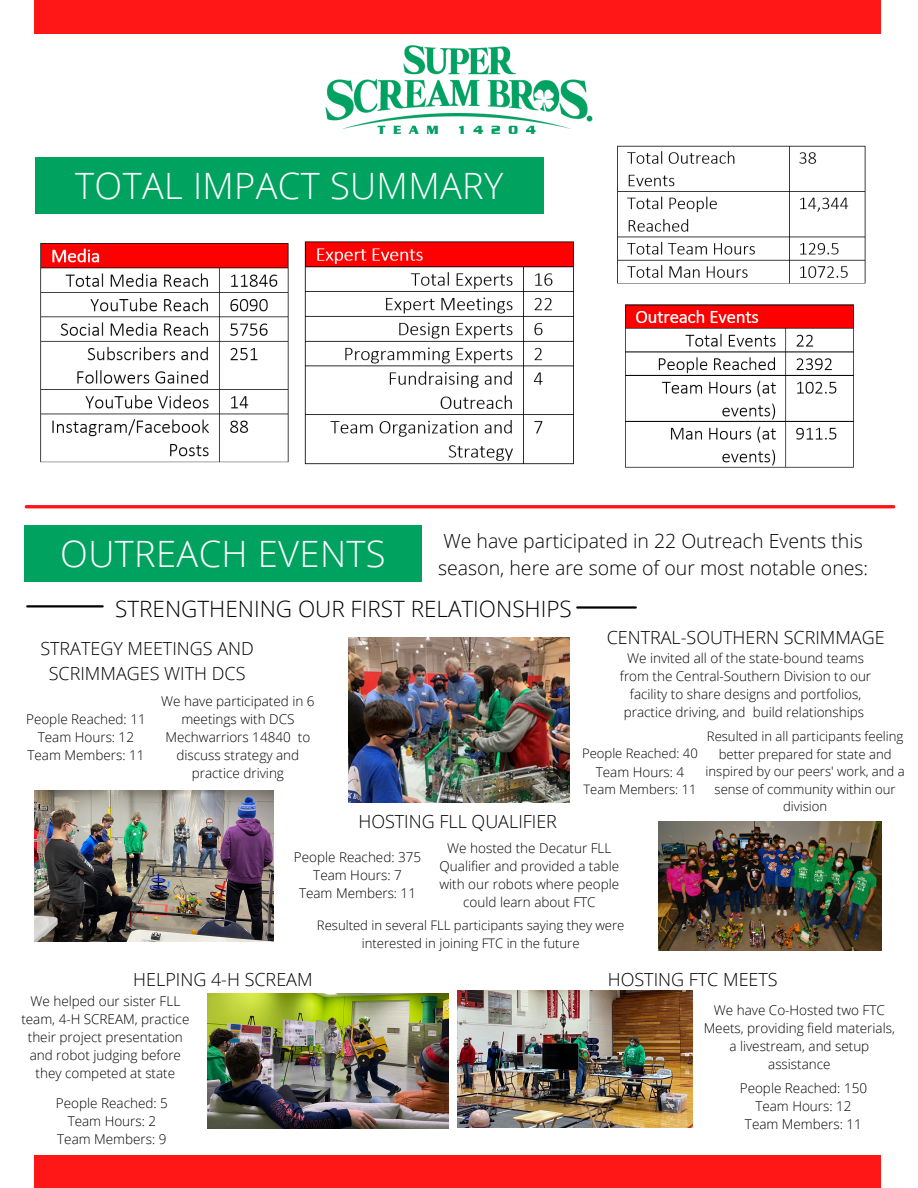
<style>
.page{position:relative;width:918px;height:1188px;background:#fff}
.page>*{position:absolute;margin:0;border:0;box-sizing:border-box;transform-origin:0 0}
.t1{font:300 36.3px "Open Sans";letter-spacing:.01em;color:#fff}
.t2{font:300 22.5px "Open Sans";color:#000}
.t3{font:300 19.5px/27px "Open Sans";color:#000}
.t4{font:300 18px/24.8px "Open Sans";color:#000;text-align:center}
.t5{font:300 13.5px/18px "Open Sans";color:#000;text-align:center}
.t6{font:300 13.05px/17.5px "Open Sans";color:#000;text-align:center}
</style>
<div class="page">
<div style="left:35px;top:1156px;width:846px;height:32px;background:#ff1616"></div>
<div style="left:35px;top:0;width:846px;height:34px;background:#ff1616"></div>
<img style="left:325px;top:45px;width:268px;height:165px">
<div style="left:35px;top:157px;width:508px;height:56px;background:#00a260"></div>
<img style="left:349px;top:637px;width:220px;height:166px">
<img style="left:35px;top:790px;width:238px;height:151px">
<img style="left:458px;top:991px;width:235px;height:136px">
<hr style="left:577px;top:606px;width:59px;height:3px;background:#000">
<hr style="left:27px;top:605px;width:76px;height:2px;background:#000">
<div style="left:25px;top:525px;width:397px;height:57px;background:#00a260"></div>
<hr style="left:26px;top:505px;width:868px;height:3px;background:#ff1616">
<img style="left:208px;top:994px;width:240px;height:135px">
<img style="left:658px;top:821px;width:223px;height:130px">
<img style="left:617px;top:145px;width:249px;height:139px">
<img style="left:625px;top:304px;width:229px;height:164px">
<img style="left:40px;top:243px;width:249px;height:220px">
<img style="left:304px;top:241px;width:270px;height:224px">
<p class="t1" style="left:75px;top:160px;width:429px">TOTAL IMPACT SUMMARY</p>
<p class="t3" style="left:438px;top:527px;width:432px">We have participated in 22 Outreach Events this season, here are some of our most notable ones:</p>
<p class="t1" style="left:60px;top:529px;width:327px">OUTREACH EVENTS</p>
<p class="t2" style="left:115px;top:592px;width:458px">STRENGTHENING OUR FIRST RELATIONSHIPS</p>
<p class="t4" style="left:40px;top:635px;width:215px">STRATEGY MEETINGS AND<br>SCRIMMAGES WITH DCS</p>
<p class="t5" style="left:26px;top:710px;width:121px">People Reached: 11</p>
<p class="t5" style="left:38px;top:728px;width:98px">Team Hours: 12</p>
<p class="t5" style="left:27px;top:746px;width:118px">Team Members: 11</p>
<p class="t5" style="left:161px;top:692px;width:155px">We have participated in 6 meetings with DCS<br>Mechwarriors 14840 to discuss strategy and practice driving</p>
<p class="t4" style="left:607px;top:625px;width:280px">CENTRAL-SOUTHERN SCRIMMAGE</p>
<p class="t5" style="left:620px;top:649px;width:253px">We invited all of the state-bound teams from the Central-Southern Division to our facility to share designs and portfolios, practice driving, and build relationships</p>
<p class="t6" style="left:582px;top:744px;width:117px">People Reached: 40</p>
<p class="t5" style="left:596px;top:762px;width:90px">Team Hours: 4</p>
<p class="t6" style="left:583px;top:780px;width:115px">Team Members: 11</p>
<p class="t6" style="left:706px;top:727px;width:201px">Resulted in all participants feeling better prepared for state and inspired by our peers' work, and a sense of community within our division</p>
<p class="t4" style="left:358px;top:808px;width:200px">HOSTING FLL QUALIFIER</p>
<p class="t5" style="left:294px;top:847px;width:129px">People Reached: 375</p>
<p class="t5" style="left:313px;top:865px;width:90px">Team Hours: 7</p>
<p class="t5" style="left:299px;top:883px;width:118px">Team Members: 11</p>
<p class="t5" style="left:439px;top:838px;width:181px">We hosted the Decatur FLL<br>Qualifier and provided a table with our robots where people could learn about FTC</p>
<p class="t6" style="left:317px;top:917px;width:309px">Resulted in several FLL participants saying they were interested in joining FTC in the future</p>
<p class="t4" style="left:133px;top:967px;width:181px">HELPING 4-H SCREAM</p>
<p class="t5" style="left:21px;top:992px;width:170px">We helped our sister FLL team, 4-H SCREAM, practice their project presentation and robot judging before they competed at state</p>
<p class="t5" style="left:56px;top:1094px;width:113px">People Reached: 5</p>
<p class="t5" style="left:68px;top:1112px;width:90px">Team Hours: 2</p>
<p class="t5" style="left:57px;top:1130px;width:111px">Team Members: 9</p>
<p class="t4" style="left:608px;top:967px;width:171px">HOSTING FTC MEETS</p>
<p class="t5" style="left:704px;top:1001px;width:193px">We have Co-Hosted two FTC<br>Meets, providing field materials, a livestream, and setup assistance</p>
<p class="t5" style="left:740px;top:1079px;width:129px">People Reached: 150</p>
<p class="t5" style="left:755px;top:1097px;width:98px">Team Hours: 12</p>
<p class="t5" style="left:745px;top:1115px;width:118px">Team Members: 11</p>
</div>
